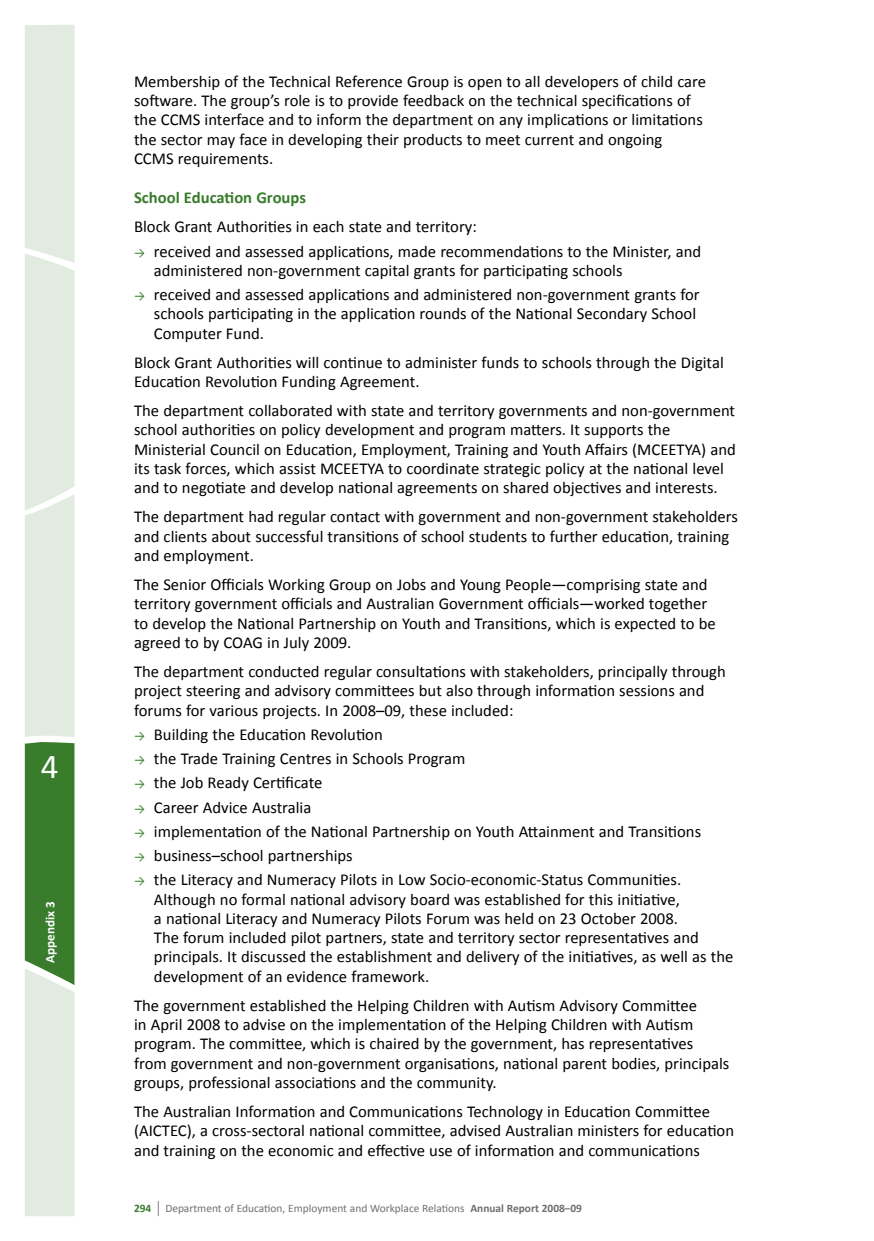
<style>
.page{position:relative;width:874px;height:1241px;background:#fff}
.page>*{position:absolute;margin:0;border:0;box-sizing:border-box;transform-origin:0 0}
.t1{font:35px "Calibri";color:#fff}
.t2{font:16.62px/19.2px "Calibri";color:#000}
.t3{font:700 16.62px "Calibri";color:#387c2c}
.t4{font:700 13.12px "Calibri";color:#fff}
.t5{font:11.38px "Calibri";color:#6d6f71}
.s1{font-size:12.25px;color:#387c2c}
.s2{font-weight:700;color:#387c2c}
.s3{font-size:17.15px;color:#000}
.s4{font-weight:700}
</style>
<div class="page">
<svg style="left:25px;top:25px;width:49px;height:1190px;background:#c1d6bd"></svg>
<h1 class="t1" style="left:41px;top:744px;width:19px">4</h1>
<p class="t4" style="left:42px;top:962px;width:63px;rotate:-90deg">Appendix 3</p>
<p class="t2" style="left:134px;top:71px;width:573px">Membership of the Technical Reference Group is open to all developers of child care software. The group’s role is to provide feedback on the technical specifications of the CCMS interface and to inform the department on any implications or limitations the sector may face in developing their products to meet current and ongoing CCMS requirements.</p>
<p class="t3" style="left:134px;top:187px;width:173px">School Education Groups</p>
<p class="t2" style="left:134px;top:216px;width:344px">Block Grant Authorities in each state and territory:</p>
<p class="t2" style="left:154px;top:240px;width:548px;text-indent:-20px"><span class="s1">→</span> received and assessed applications, made recommendations to the Minister, and administered non‑government capital grants for participating schools</p>
<p class="t2" style="left:154px;top:284px;width:547px;text-indent:-20px"><span class="s1">→</span> received and assessed applications and administered non-government grants for schools participating in the application rounds of the National Secondary School<br>Computer Fund.</p>
<p class="t2" style="left:134px;top:352px;width:591px">Block Grant Authorities will continue to administer funds to schools through the Digital<br>Education Revolution Funding Agreement.</p>
<p class="t2" style="left:134px;top:400px;width:603px">The department collaborated with state and territory governments and non‑government school authorities on policy development and program matters. It supports the Ministerial Council on Education, Employment, Training and Youth Affairs (MCEETYA) and its task forces, which assist MCEETYA to coordinate strategic policy at the national level and to negotiate and develop national agreements on shared objectives and interests.</p>
<p class="t2" style="left:134px;top:506px;width:605px">The department had regular contact with government and non-government stakeholders and clients about successful transitions of school students to further education, training and employment.</p>
<p class="t2" style="left:134px;top:574px;width:583px">The Senior Officials Working Group on Jobs and Young People—comprising state and territory government officials and Australian Government officials—worked together to develop the National Partnership on Youth and Transitions, which is expected to be agreed to by COAG in July 2009.</p>
<p class="t2" style="left:134px;top:661px;width:593px">The department conducted regular consultations with stakeholders, principally through project steering and advisory committees but also through information sessions and forums for various projects. In 2008–09, these included:</p>
<p class="t2" style="left:134px;top:724px;width:250px"><span class="s1">→</span> Building the Education Revolution</p>
<p class="t2" style="left:134px;top:748px;width:332px"><span class="s1">→</span> the Trade Training Centres in Schools Program</p>
<p class="t2" style="left:134px;top:772px;width:190px"><span class="s1">→</span> the Job Ready Certificate</p>
<p class="t2" style="left:134px;top:796px;width:179px"><span class="s1">→</span> Career Advice Australia</p>
<p class="t2" style="left:134px;top:820px;width:568px"><span class="s1">→</span> implementation of the National Partnership on Youth Attainment and Transitions</p>
<p class="t2" style="left:134px;top:845px;width:220px"><span class="s1">→</span> business–school partnerships</p>
<p class="t2" style="left:154px;top:869px;width:580px;text-indent:-20px"><span class="s1">→</span> the Literacy and Numeracy Pilots in Low Socio-economic-Status Communities.<br>Although no formal national advisory board was established for this initiative,<br>a national Literacy and Numeracy Pilots Forum was held on 23 October 2008.<br>The forum included pilot partners, state and territory sector representatives and principals. It discussed the establishment and delivery of the initiatives, as well as the development of an evidence framework.</p>
<p class="t2" style="left:134px;top:994px;width:596px">The government established the Helping Children with Autism Advisory Committee<br>in April 2008 to advise on the implementation of the Helping Children with Autism program. The committee, which is chaired by the government, has representatives from government and non-government organisations, national parent bodies, principals groups, professional associations and the community.</p>
<p class="t2" style="left:134px;top:1100px;width:601px">The Australian Information and Communications Technology in Education Committee (AICTEC), a cross-sectoral national committee, advised Australian ministers for education and training on the economic and effective use of information and communications</p>
<p class="t5" style="left:134px;top:1201px;width:449px"><span class="s2">294</span> <span class="s3">|</span> Department of Education, Employment and Workplace Relations <span class="s4">Annual Report 2008–09</span></p>
</div>
